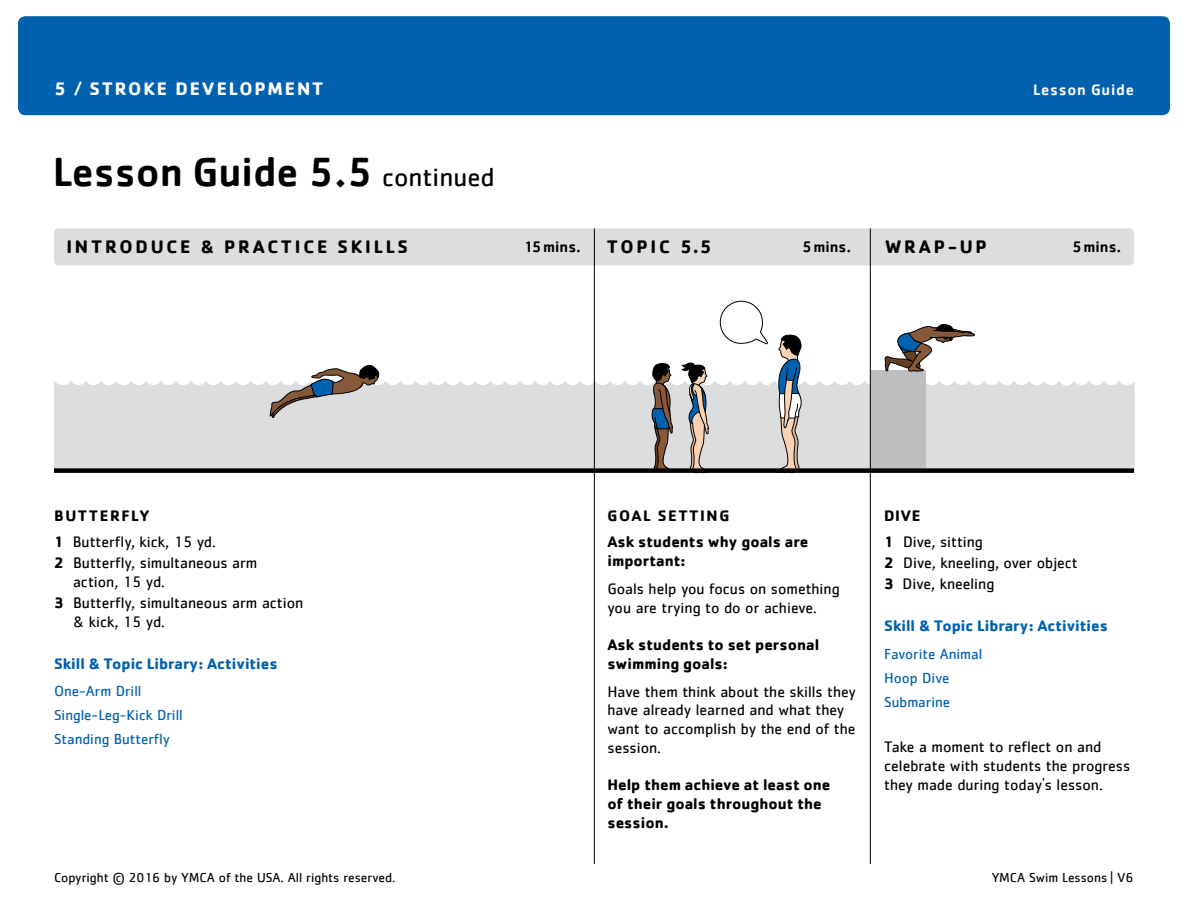
<style>
.page{position:relative;width:1188px;height:918px;background:#fff}
.page>*{position:absolute;margin:0;border:0;box-sizing:border-box;transform-origin:0 0}
.t1{font:500 42px "Cachet";color:#000}
.t2{font:700 18.75px "Cachet";letter-spacing:.15em;color:#000}
.t3{font:700 18.75px "Cachet";letter-spacing:.1em;color:#fff}
.t4{font:15.75px/18.8px "Cachet";color:#000}
.t5{font:700 15.75px/18.8px "Cachet";color:#000}
.t6{font:700 15.75px "Cachet";color:#0061af}
.t7{font:500 15.75px "Cachet";color:#000}
.t8{font:500 15.75px "Cachet";letter-spacing:.05em;color:#fff}
.t9{font:15px/24px "Cachet";color:#0061af}
.t10{font:13.5px "Cachet";color:#000}
.s1{font-weight:500}
.s2{font-weight:400;font-size:27px}
.s3{font-weight:700}
</style>
<div class="page">
<div style="left:54px;top:380px;width:1081px;height:93px;background:#dcddde"></div>
<div style="left:54px;top:228px;width:1080px;height:37px;background:#dcddde;border-radius:4px"></div>
<hr style="left:594px;top:228px;width:1px;height:636px;background:#000">
<svg style="left:270px;top:364px;width:110px;height:54px"></svg>
<svg style="left:681px;top:362px;width:28px;height:106px;background:#aca6a2"></svg>
<svg style="left:776px;top:334px;width:26px;height:134px"></svg>
<svg style="left:652px;top:363px;width:21px;height:105px;background:#726d6a"></svg>
<svg style="left:720px;top:301px;width:48px;height:43px"></svg>
<div style="left:870px;top:371px;width:55px;height:102px;background:#bcbec0"></div>
<div style="left:54px;top:468px;width:1080px;height:5px;background:#000"></div>
<svg style="left:884px;top:324px;width:91px;height:51px"></svg>
<hr style="left:870px;top:228px;width:1px;height:636px;background:#000">
<div style="left:18px;top:16px;width:1152px;height:99px;background:#0061af;border-radius:8px"></div>
<p class="t3" style="left:54px;top:77px;width:271px">5 <span class="s1">/</span> STROKE DEVELOPMENT</p>
<p class="t8" style="left:1033px;top:80px;width:102px">Lesson Guide</p>
<h1 class="t1" style="left:53px;top:147px;width:443px">Lesson Guide 5.5 <span class="s2">continued</span></h1>
<p class="t2" style="left:66px;top:235px;width:343px">INTRODUCE &amp; PRACTICE SKILLS</p>
<p class="t7" style="left:524px;top:237px;width:59px">15mins.</p>
<p class="t2" style="left:607px;top:235px;width:106px">TOPIC 5.5</p>
<p class="t7" style="left:802px;top:237px;width:51px">5mins.</p>
<p class="t2" style="left:885px;top:235px;width:103px">Wrap-Up</p>
<p class="t7" style="left:1072px;top:237px;width:51px">5mins.</p>
<p class="t4" style="left:54px;top:501px;width:163px;line-height:27px;text-indent:86px"><span class="s3">y<br>1</span> Butterfly, kick, 15 yd.</p>
<p class="t4" style="left:73px;top:554px;width:186px;text-indent:-19px"><span class="s3">2</span> Butterfly, simultaneous arm action, 15 yd.</p>
<p class="t4" style="left:73px;top:593px;width:232px;text-indent:-19px"><span class="s3">3</span> Butterfly, simultaneous arm action &amp; kick, 15 yd.</p>
<p class="t6" style="left:54px;top:653px;width:225px">Skill &amp; Topic Library: Activities</p>
<p class="t9" style="left:54px;top:679px;width:130px">One-Arm Drill<br>Single-Leg-Kick Drill<br>Standing Butterfly</p>
<p class="t5" style="left:54px;top:505px;width:12px">butterfl</p>
<p class="t5" style="left:608px;top:501px;width:203px;line-height:27px">GOAL SETTING<br>Ask students why goals are</p>
<p class="t5" style="left:608px;top:551px;width:80px">important:</p>
<p class="t4" style="left:608px;top:579px;width:234px">Goals help you focus on something you are trying to do or achieve.</p>
<p class="t5" style="left:608px;top:635px;width:213px">Ask students to set personal swimming goals:</p>
<p class="t4" style="left:608px;top:682px;width:250px">Have them think about the skills they have already learned and what they want to accomplish by the end of the session.</p>
<p class="t5" style="left:608px;top:775px;width:225px">Help them achieve at least one of their goals throughout the session.</p>
<p class="t4" style="left:884px;top:501px;width:100px;line-height:27px"><span class="s3">DIVE<br>1</span> Dive, sitting</p>
<p class="t4" style="left:884px;top:552px;width:195px;line-height:21px"><span class="s3">2</span> Dive, kneeling, over object<br><span class="s3">3</span> Dive, kneeling</p>
<p class="t6" style="left:884px;top:616px;width:225px">Skill &amp; Topic Library: Activities</p>
<p class="t9" style="left:884px;top:641px;width:100px">Favorite Animal<br>Hoop Dive<br>Submarine</p>
<p class="t4" style="left:884px;top:737px;width:248px">Take a moment to reflect on and celebrate with students the progress they made during today's lesson.</p>
<p class="t10" style="left:54px;top:869px;width:343px">Copyright © 2016 by YMCA of the USA. All rights reserved.</p>
<p class="t10" style="left:992px;top:869px;width:143px">YMCA Swim Lessons | V6</p>
</div>
